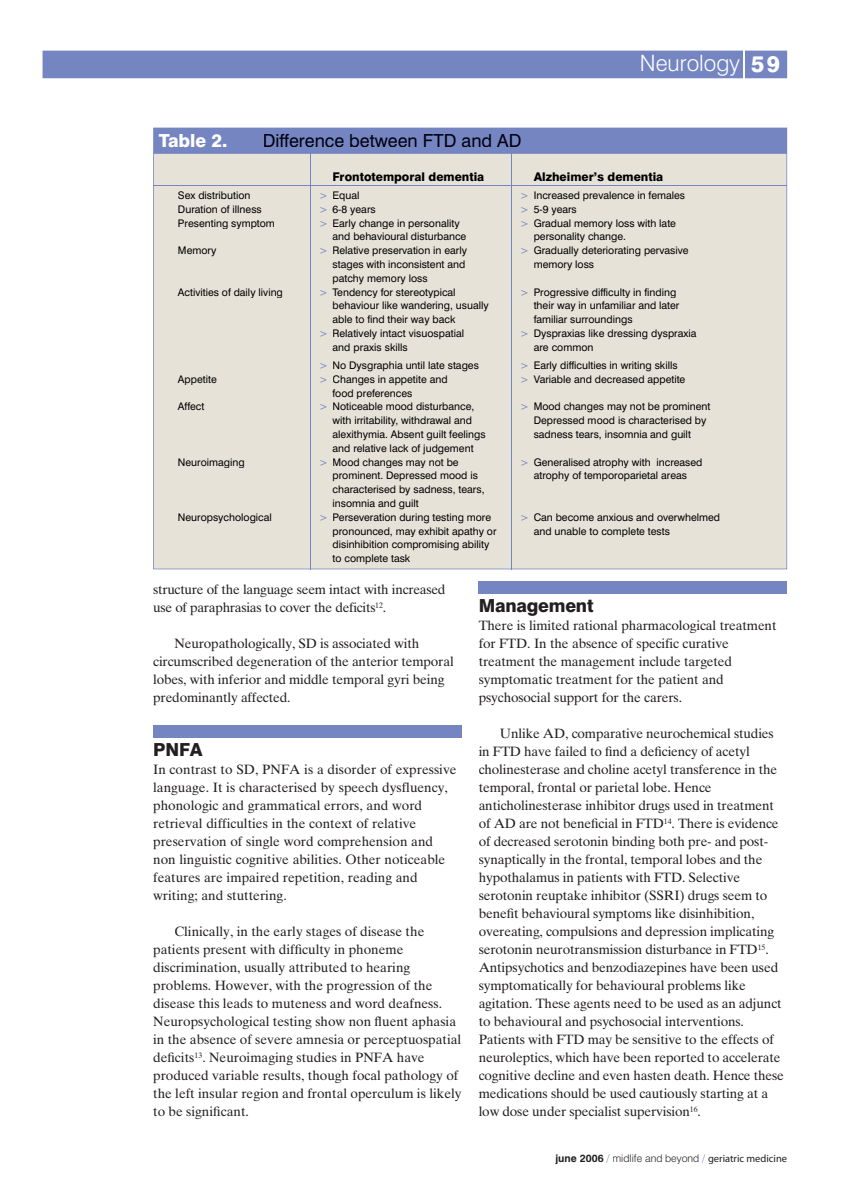
<style>
.page{position:relative;width:851px;height:1191px;background:#fff}
.page>*{position:absolute;margin:0;border:0;box-sizing:border-box;transform-origin:0 0}
.t1{font:300 22.5px "Swiss 721 BT";color:#fff}
.t2{font:18px "Swiss 721 BT";color:#000010}
.t3{font:800 18px "Swiss 721 BT";letter-spacing:-.01em;color:#231f20}
.t4{font:800 18px "Swiss 721 BT";color:#fff}
.t5{font:13.5px/18px "Times Ten";letter-spacing:-.01em;color:#231f20}
.t6{font:800 12px "Swiss 721 BT";color:#000}
.t7{font:10.5px/13.8px "Swiss 721 BT";color:#000}
.t8{font:10.5px "Myriad Pro";color:#231f20}
.s1{font-weight:800}
.s2{color:#7585c1}
.s3{font-family:"Swiss 721 BT";font-weight:700}
.s4{font-family:"Swiss 721 BT";font-weight:300;color:#7585c1}
.s5{font-family:"Swiss 721 BT";font-weight:300}
</style>
<div class="page">
<div style="left:43px;top:51px;width:744px;height:27px;background:#7585c1"></div>
<hr style="left:742px;top:50px;width:2px;height:30px;background:#fff">
<div style="left:153px;top:725px;width:308px;height:13px;background:#7585c1"></div>
<div style="left:478px;top:581px;width:309px;height:13px;background:#7585c1"></div>
<div style="left:153px;top:153px;width:634px;height:416px;background:#e7e2d8"></div>
<div style="left:153px;top:128px;width:634px;height:25px;background:#7585c1"></div>
<hr style="left:153px;top:185px;width:634px;height:1px;background:#7585c1">
<hr style="left:310px;top:153px;width:1px;height:416px;background:#7585c1">
<hr style="left:511px;top:153px;width:1px;height:416px;background:#7585c1">
<h2 class="t4" style="left:159px;top:129px;width:70px">Table 2.</h2>
<h2 class="t2" style="left:263px;top:129px;width:260px">Difference between FTD and AD</h2>
<h1 class="t1" style="left:639px;top:49px;width:142px">Neurology <span class="s1">59</span></h1>
<p class="t6" style="left:332px;top:169px;width:153px">Frontotemporal dementia</p>
<p class="t6" style="left:533px;top:169px;width:131px">Alzheimer’s dementia</p>
<p class="t7" style="left:178px;top:188px;width:74px">Sex distribution</p>
<p class="t7" style="left:319px;top:188px;width:42px"><span class="s2">&gt;</span> Equal</p>
<p class="t7" style="left:520px;top:188px;width:166px"><span class="s2">&gt;</span> Increased prevalence in females</p>
<p class="t7" style="left:178px;top:202px;width:85px">Duration of illness</p>
<p class="t7" style="left:319px;top:202px;width:58px"><span class="s2">&gt;</span> 6-8 years</p>
<p class="t7" style="left:520px;top:202px;width:58px"><span class="s2">&gt;</span> 5-9 years</p>
<p class="t7" style="left:178px;top:216px;width:98px">Presenting symptom</p>
<p class="t7" style="left:319px;top:216px;width:142px"><span class="s2">&gt;</span> Early change in personality</p>
<p class="t7" style="left:520px;top:216px;width:157px"><span class="s2">&gt;</span> Gradual memory loss with late</p>
<p class="t7" style="left:332px;top:230px;width:135px">and behavioural disturbance</p>
<p class="t7" style="left:533px;top:230px;width:94px">personality change.</p>
<p class="t7" style="left:178px;top:243px;width:40px">Memory</p>
<p class="t7" style="left:319px;top:243px;width:149px"><span class="s2">&gt;</span> Relative preservation in early</p>
<p class="t7" style="left:520px;top:243px;width:170px"><span class="s2">&gt;</span> Gradually deteriorating pervasive</p>
<p class="t7" style="left:332px;top:257px;width:134px">stages with inconsistent and</p>
<p class="t7" style="left:533px;top:257px;width:62px">memory loss</p>
<p class="t7" style="left:332px;top:271px;width:97px">patchy memory loss</p>
<p class="t7" style="left:178px;top:285px;width:106px">Activities of daily living</p>
<p class="t7" style="left:319px;top:285px;width:138px"><span class="s2">&gt;</span> Tendency for stereotypical</p>
<p class="t7" style="left:520px;top:285px;width:158px"><span class="s2">&gt;</span> Progressive difficulty in finding</p>
<p class="t7" style="left:332px;top:299px;width:158px">behaviour like wandering, usually</p>
<p class="t7" style="left:533px;top:299px;width:147px">their way in unfamiliar and later</p>
<p class="t7" style="left:332px;top:312px;width:124px">able to find their way back</p>
<p class="t7" style="left:533px;top:312px;width:100px">familiar surroundings</p>
<p class="t7" style="left:319px;top:326px;width:146px"><span class="s2">&gt;</span> Relatively intact visuospatial</p>
<p class="t7" style="left:520px;top:326px;width:178px"><span class="s2">&gt;</span> Dyspraxias like dressing dyspraxia</p>
<p class="t7" style="left:332px;top:340px;width:77px">and praxis skills</p>
<p class="t7" style="left:533px;top:340px;width:61px">are common</p>
<p class="t7" style="left:319px;top:358px;width:161px"><span class="s2">&gt;</span> No Dysgraphia until late stages</p>
<p class="t7" style="left:520px;top:358px;width:159px"><span class="s2">&gt;</span> Early difficulties in writing skills</p>
<p class="t7" style="left:178px;top:372px;width:40px">Appetite</p>
<p class="t7" style="left:319px;top:372px;width:130px"><span class="s2">&gt;</span> Changes in appetite and</p>
<p class="t7" style="left:520px;top:372px;width:167px"><span class="s2">&gt;</span> Variable and decreased appetite</p>
<p class="t7" style="left:332px;top:386px;width:81px">food preferences</p>
<p class="t7" style="left:178px;top:399px;width:28px">Affect</p>
<p class="t7" style="left:319px;top:399px;width:157px"><span class="s2">&gt;</span> Noticeable mood disturbance,</p>
<p class="t7" style="left:520px;top:399px;width:192px"><span class="s2">&gt;</span> Mood changes may not be prominent</p>
<p class="t7" style="left:332px;top:413px;width:141px">with irritability, withdrawal and</p>
<p class="t7" style="left:533px;top:413px;width:174px">Depressed mood is characterised by</p>
<p class="t7" style="left:332px;top:427px;width:155px">alexithymia. Absent guilt feelings</p>
<p class="t7" style="left:533px;top:427px;width:159px">sadness tears, insomnia and guilt</p>
<p class="t7" style="left:332px;top:441px;width:142px">and relative lack of judgement</p>
<p class="t7" style="left:178px;top:455px;width:68px">Neuroimaging</p>
<p class="t7" style="left:319px;top:455px;width:141px"><span class="s2">&gt;</span> Mood changes may not be</p>
<p class="t7" style="left:520px;top:455px;width:184px"><span class="s2">&gt;</span> Generalised atrophy with increased</p>
<p class="t7" style="left:332px;top:468px;width:147px">prominent. Depressed mood is</p>
<p class="t7" style="left:533px;top:468px;width:155px">atrophy of temporoparietal areas</p>
<p class="t7" style="left:332px;top:482px;width:153px">characterised by sadness, tears, insomnia and guilt</p>
<p class="t7" style="left:178px;top:510px;width:95px">Neuropsychological</p>
<p class="t7" style="left:319px;top:510px;width:174px"><span class="s2">&gt;</span> Perseveration during testing more</p>
<p class="t7" style="left:520px;top:510px;width:201px"><span class="s2">&gt;</span> Can become anxious and overwhelmed</p>
<p class="t7" style="left:332px;top:524px;width:165px">pronounced, may exhibit apathy or</p>
<p class="t7" style="left:533px;top:524px;width:138px">and unable to complete tests</p>
<p class="t7" style="left:332px;top:537px;width:158px">disinhibition compromising ability to complete task</p>
<p class="t5" style="left:153px;top:580px;width:293px">structure of the language seem intact with increased use of paraphrasias to cover the deficits<sup>12</sup>.</p>
<p class="t5" style="left:153px;top:634px;width:302px;text-indent:21px">Neuropathologically, SD is associated with circumscribed degeneration of the anterior temporal lobes, with inferior and middle temporal gyri being predominantly affected.</p>
<h2 class="t3" style="left:153px;top:739px;width:51px">PNFA</h2>
<p class="t5" style="left:153px;top:760px;width:305px">In contrast to SD, PNFA is a disorder of expressive language. It is characterised by speech dysfluency, phonologic and grammatical errors, and word retrieval difficulties in the context of relative preservation of single word comprehension and non linguistic cognitive abilities. Other noticeable features are impaired repetition, reading and writing; and stuttering.</p>
<p class="t5" style="left:153px;top:922px;width:310px;text-indent:21px">Clinically, in the early stages of disease the patients present with difficulty in phoneme discrimination, usually attributed to hearing problems. However, with the progression of the disease this leads to muteness and word deafness.<br>Neuropsychological testing show non fluent aphasia in the absence of severe amnesia or perceptuospatial deficits<sup>13</sup>. Neuroimaging studies in PNFA have produced variable results, though focal pathology of the left insular region and frontal operculum is likely to be significant.</p>
<h2 class="t3" style="left:478px;top:595px;width:116px">Management</h2>
<p class="t5" style="left:478px;top:616px;width:299px">There is limited rational pharmacological treatment for FTD. In the absence of specific curative treatment the management include targeted symptomatic treatment for the patient and psychosocial support for the carers.</p>
<p class="t5" style="left:478px;top:724px;width:307px;text-indent:21px">Unlike AD, comparative neurochemical studies in FTD have failed to find a deficiency of acetyl cholinesterase and choline acetyl transference in the temporal, frontal or parietal lobe. Hence anticholinesterase inhibitor drugs used in treatment of AD are not beneficial in FTD<sup>14</sup>. There is evidence of decreased serotonin binding both pre- and post&shy;synaptically in the frontal, temporal lobes and the hypothalamus in patients with FTD. Selective serotonin reuptake inhibitor (SSRI) drugs seem to benefit behavioural symptoms like disinhibition, overeating, compulsions and depression implicating serotonin neurotransmission disturbance in FTD<sup>15</sup>.<br>Antipsychotics and benzodiazepines have been used symptomatically for behavioural problems like agitation. These agents need to be used as an adjunct to behavioural and psychosocial interventions.<br>Patients with FTD may be sensitive to the effects of neuroleptics, which have been reported to accelerate cognitive decline and even hasten death. Hence these medications should be used cautiously starting at a low dose under specialist supervision<sup>16</sup>.</p>
<p class="t8" style="left:555px;top:1152px;width:233px"><span class="s3">june 2006</span> <span class="s4">/</span> <span class="s5">midlife and beyond</span> <span class="s4">/</span> geriatric medicine</p>
</div>
